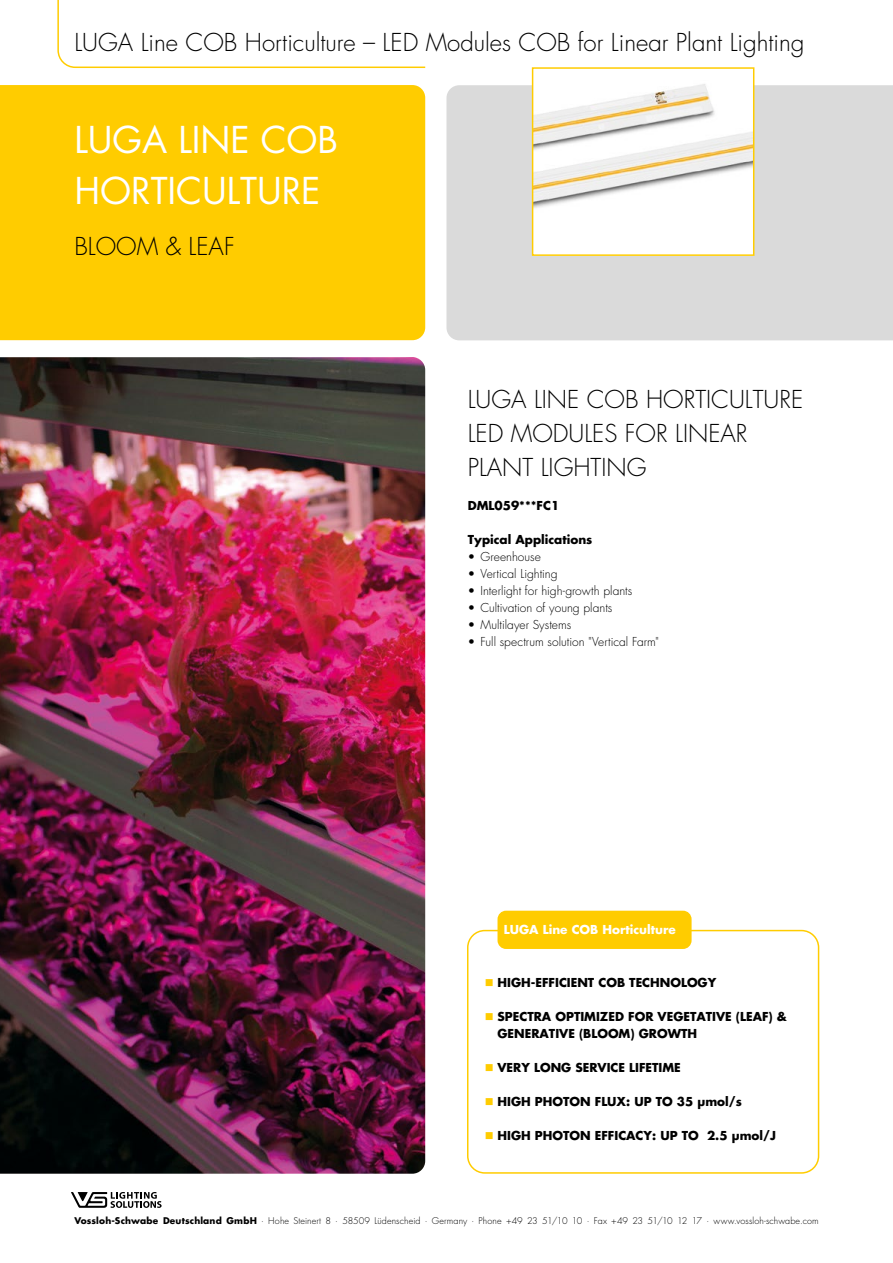
<style>
.page{position:relative;width:893px;height:1263px;background:#fff}
.page>*{position:absolute;margin:0;border:0;box-sizing:border-box;transform-origin:0 0}
.t1{font:36px/51px "Futura";color:#fff}
.t2{font:300 24px/34px "Futura";color:#000}
.t3{font:700 12px/17px "Futura";color:#000}
.t4{font:300 12px "Futura";color:#000}
.t5{font:700 12px "Futura";color:#fff}
.t6{font:300 9px "Futura";letter-spacing:.01em;color:#000}
.s1{font-weight:700}
</style>
<div class="page">
<div style="left:0;top:85px;width:425px;height:255px;background:#fc0"></div>
<div style="left:446px;top:85px;width:447px;height:255px;background:#dadada"></div>
<svg style="left:71px;top:1192px;width:91px;height:16px"></svg>
<img style="left:535px;top:84px;width:216px;height:169px">
<div style="left:532px;top:67px;width:222px;height:189px;border:2px solid #fc0"></div>
<svg style="left:57px;top:0;width:369px;height:68px"></svg>
<img style="left:0;top:357px;width:425px;height:817px">
<div style="left:467px;top:930px;width:352px;height:244px;border:2px solid #fc0;border-radius:17px"></div>
<div style="left:497px;top:911px;width:195px;height:38px;background:#fc0;border-radius:9px"></div>
<h2 class="t2" style="left:74px;top:26px;width:732px">LUGA Line COB Horticulture – LED Modules COB for Linear Plant Lighting</h2>
<h1 class="t1" style="left:74px;top:115px;width:265px">LUGA LINE COB<br>HORTICULTURE</h1>
<h2 class="t2" style="left:74px;top:230px;width:162px">BLOOM &amp; LEAF</h2>
<h2 class="t2" style="left:468px;top:383px;width:337px">LUGA LINE COB HORTICULTURE<br>LED MODULES FOR LINEAR<br>PLANT LIGHTING</h2>
<p class="t3" style="left:468px;top:497px;width:93px">DML059***FC1</p>
<p class="t3" style="left:468px;top:531px;width:126px">Typical Applications</p>
<p class="t4" style="left:468px;top:550px;width:75px">• Greenhouse</p>
<p class="t4" style="left:468px;top:567px;width:91px">• Vertical Lighting</p>
<p class="t4" style="left:468px;top:584px;width:166px">• Interlight for high-growth plants</p>
<p class="t4" style="left:468px;top:601px;width:146px">• Cultivation of young plants</p>
<p class="t4" style="left:468px;top:618px;width:105px">• Multilayer Systems</p>
<p class="t4" style="left:468px;top:635px;width:193px">• Full spectrum solution "Vertical Farm"</p>
<p class="t5" style="left:504px;top:921px;width:173px">LUGA Line COB Horticulture</p>
<p class="t5" style="left:506px;top:922px;width:173px">LUGA Line COB Horticulture</p>
<p class="t3" style="left:497px;top:973px;width:220px">HIGH-EFFICIENT COB TECHNOLOGY</p>
<p class="t3" style="left:497px;top:1007px;width:291px">SPECTRA OPTIMIZED FOR VEGETATIVE (LEAF) &amp;<br>GENERATIVE (BLOOM) GROWTH</p>
<p class="t3" style="left:497px;top:1058px;width:185px">VERY LONG SERVICE LIFETIME</p>
<p class="t3" style="left:497px;top:1092px;width:246px">HIGH PHOTON FLUX: UP TO 35 µmol/s</p>
<p class="t3" style="left:497px;top:1126px;width:280px">HIGH PHOTON EFFICACY: UP TO 2.5 µmol/J</p>
<p class="t6" style="left:74px;top:1216px;width:746px"><span class="s1">Vossloh-Schwabe Deutschland GmbH</span> · Hohe Steinert 8 · 58509 Lüdenscheid · Germany · Phone +49 23 51/10 10 · Fax +49 23 51/10 12 17 · www.vossloh-schwabe.com</p>
</div>
